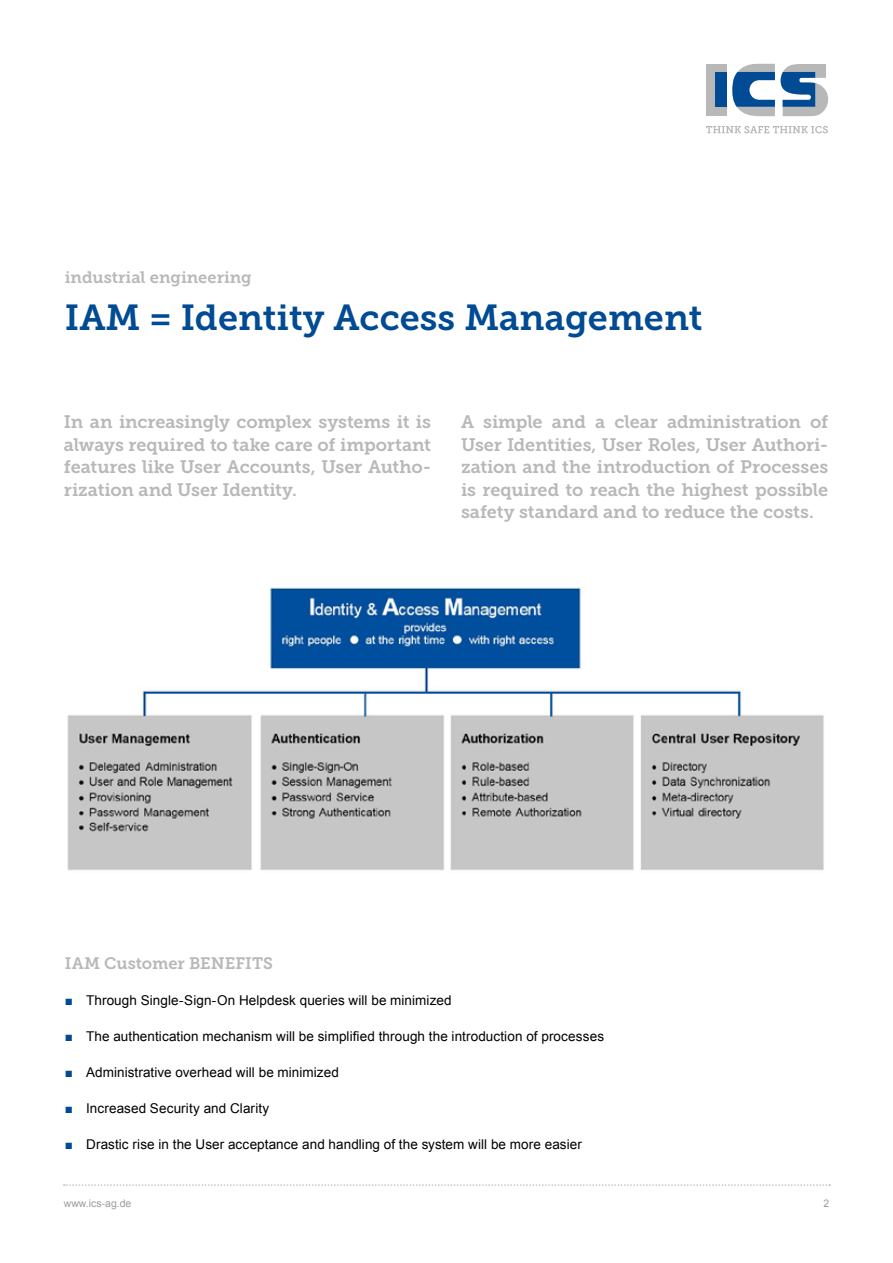
<style>
.page{position:relative;width:893px;height:1263px;background:#fff}
.page>*{position:absolute;margin:0;border:0;box-sizing:border-box;transform-origin:0 0}
.t1{font:36px "Museo Slab 700";color:#004b93}
.t2{font:18px/22.5px "Museo Slab 700";letter-spacing:-.005em;color:#b9b8b8;text-align:justify}
.t3{font:16.5px "Museo Slab 700";color:#b9b8b8}
.t4{font:13.5px "Arial";letter-spacing:.005em;color:#000}
.t5{font:10.5px "Arial";color:#9d9d9c}
.s1{color:#004b93}
</style>
<div class="page">
<div style="left:706px;top:64px;width:20px;height:51px;background:#b9b8b8"></div>
<svg style="left:732px;top:64px;width:43px;height:52px"></svg>
<div style="left:715px;top:72px;width:11px;height:35px;background:#004b93"></div>
<svg style="left:781px;top:64px;width:48px;height:52px"></svg>
<svg style="left:706px;top:126px;width:122px;height:7px"></svg>
<svg style="left:64px;top:1184px;width:766px;height:2px"></svg>
<img style="left:67px;top:587px;width:757px;height:284px">
<p class="t3" style="left:65px;top:268px;width:188px">industrial engineering</p>
<h1 class="t1" style="left:65px;top:297px;width:639px">IAM = Identity Access Management</h1>
<p class="t2" style="left:64px;top:411px;width:369px">In an increasingly complex systems it is always required to take care of important features like User Accounts, User Autho&shy;rization and User Identity.</p>
<p class="t2" style="left:461px;top:411px;width:369px">A simple and a clear administration of User Identities, User Roles, User Authori&shy;zation and the introduction of Processes is required to reach the highest possible safety standard and to reduce the costs.</p>
<p class="t3" style="left:65px;top:954px;width:210px">IAM Customer BENEFITS</p>
<p class="t4" style="left:65px;top:991px;width:388px"><span class="s1">■</span> Through Single-Sign-On Helpdesk queries will be minimized</p>
<p class="t4" style="left:65px;top:1027px;width:541px"><span class="s1">■</span> The authentication mechanism will be simplified through the introduction of processes</p>
<p class="t4" style="left:65px;top:1063px;width:275px"><span class="s1">■</span> Administrative overhead will be minimized</p>
<p class="t4" style="left:65px;top:1099px;width:206px"><span class="s1">■</span> Increased Security and Clarity</p>
<p class="t4" style="left:65px;top:1135px;width:519px"><span class="s1">■</span> Drastic rise in the User acceptance and handling of the system will be more easier</p>
<p class="t5" style="left:64px;top:1196px;width:69px">www.ics-ag.de</p>
<p class="t5" style="left:823px;top:1196px;width:7px">2</p>
</div>
